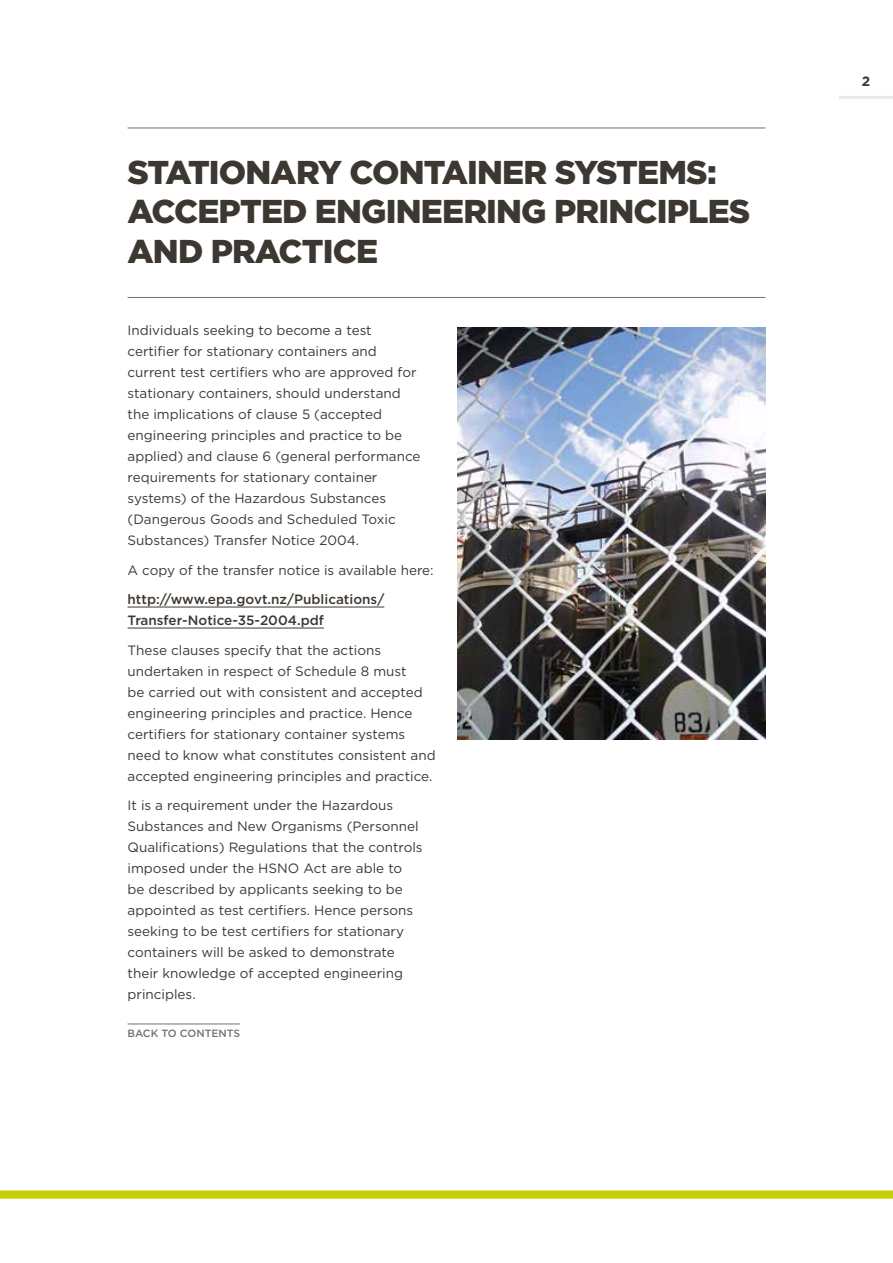
<style>
.page{position:relative;width:893px;height:1263px;background:#fff}
.page>*{position:absolute;margin:0;border:0;box-sizing:border-box;transform-origin:0 0}
.t1{font:900 33px/39.6px "Gotham";letter-spacing:-.025em;color:#3d3732}
.t2{font:13.5px/21px "Gotham";color:#3d3732}
.t3{font:500 13.5px/21px "Gotham";color:#3d3732}
.t4{font:700 13.5px "Gotham";color:#3d3732}
.t5{font:500 10.5px "Gotham";color:#75726f}
</style>
<div class="page">
<hr style="left:839px;top:96px;width:54px;height:3px;background:#e8eae2">
<hr style="left:128px;top:127px;width:637px;height:1px;background:#75726f">
<hr style="left:128px;top:297px;width:637px;height:1px;background:#75726f">
<hr style="left:128px;top:607px;width:256px;height:1px;background:#3d3732">
<hr style="left:128px;top:628px;width:196px;height:1px;background:#3d3732">
<hr style="left:128px;top:1023px;width:112px;height:1px;background:#75726f">
<img style="left:457px;top:327px;width:308px;height:412px">
<h1 class="t1" style="left:128px;top:152px;width:624px">STATIONARY CONTAINER SYSTEMS:<br>ACCEPTED ENGINEERING PRINCIPLES<br>AND PRACTICE</h1>
<p class="t2" style="left:128px;top:319px;width:294px">Individuals seeking to become a test certifier for stationary containers and current test certifiers who are approved for stationary containers, should understand the implications of clause 5 (accepted engineering principles and practice to be applied) and clause 6 (general performance requirements for stationary container systems) of the Hazardous Substances (Dangerous Goods and Scheduled Toxic Substances) Transfer Notice 2004.</p>
<p class="t2" style="left:128px;top:559px;width:308px">A copy of the transfer notice is available here:</p>
<p class="t3" style="left:128px;top:589px;width:258px">http://www.epa.govt.nz/Publications/<br>Transfer-Notice-35-2004.pdf</p>
<p class="t2" style="left:128px;top:639px;width:310px">These clauses specify that the actions undertaken in respect of Schedule 8 must<br>be carried out with consistent and accepted engineering principles and practice. Hence certifiers for stationary container systems need to know what constitutes consistent and accepted engineering principles and practice.</p>
<p class="t2" style="left:128px;top:794px;width:297px">It is a requirement under the Hazardous Substances and New Organisms (Personnel Qualifications) Regulations that the controls imposed under the HSNO Act are able to<br>be described by applicants seeking to be appointed as test certifiers. Hence persons seeking to be test certifiers for stationary containers will be asked to demonstrate their knowledge of accepted engineering principles.</p>
<p class="t5" style="left:128px;top:1026px;width:114px">BACK TO CONTENTS</p>
<p class="t4" style="left:862px;top:72px;width:10px">2</p>
</div>
